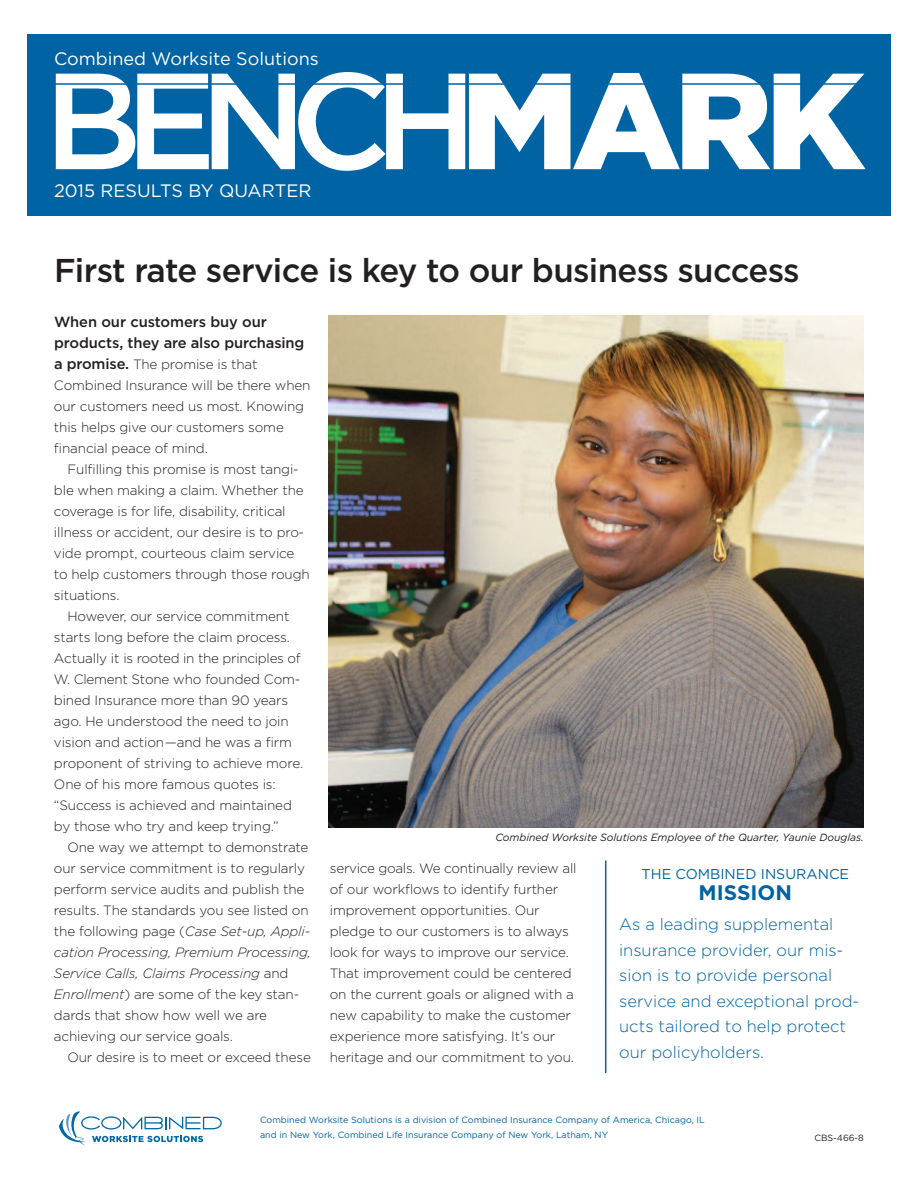
<style>
.page{position:relative;width:918px;height:1188px;background:#fff}
.page>*{position:absolute;margin:0;border:0;box-sizing:border-box;transform-origin:0 0}
.t1{font:500 136.5px "Gotham";letter-spacing:-.125em;color:#fff}
.t2{font:500 33px "Gotham";letter-spacing:-.02em;color:#231f20}
.t3{font:700 21px "Gotham";color:#0063a4}
.t4{font:18px "Gotham";color:#fff}
.t5{font:300 16.5px/25.5px "Gotham";color:#0063a4}
.t6{font:500 14.7px/21px "Gotham";letter-spacing:-.01em;color:#231f20}
.t7{font:14.25px "Gotham";color:#0063a4}
.t8{font:300 13.5px/21px "Gotham";letter-spacing:-.01em;color:#231f20}
.t9{font:italic 300 13.5px "Gotham";letter-spacing:-.01em;color:#231f20}
.t10{font:italic 10.5px "Gotham";letter-spacing:-.005em;color:#231f20}
.t11{font:9px/15px "Gotham";color:#0063a4}
.t12{font:9px "Gotham";color:#231f20}
.s1{font-weight:900}
.s2{font-weight:500;font-size:14.7px}
.s3{font-style:italic}
.s4{font-style:normal}
</style>
<div class="page">
<img style="left:328px;top:315px;width:536px;height:513px">
<div style="left:27px;top:35px;width:864px;height:181px;background:#0063a4"></div>
<svg style="left:59px;top:1111px;width:163px;height:35px"></svg>
<hr style="left:605px;top:861px;width:1px;height:212px;background:#0063a4">
<h3 class="t4" style="left:54px;top:53px;width:266px">Combined Worksite Solutions</h3>
<h1 class="t1" style="left:44px;top:74px;width:823px">BENCH<span class="s1">MARK</span></h1>
<h3 class="t4" style="left:54px;top:184px;width:259px">2015 RESULTS BY QUARTER</h3>
<h2 class="t2" style="left:54px;top:259px;width:747px">First rate service is key to our business success</h2>
<p class="t6" style="left:54px;top:312px;width:252px">When our customers buy our products, they are also purchasing</p>
<p class="t8" style="left:54px;top:355px;width:258px"><span class="s2">a promise.</span> The promise is that<br>Combined Insurance will be there when our customers need us most. Knowing this helps give our customers some financial peace of mind.</p>
<p class="t8" style="left:67px;top:460px;width:233px">Fulfilling this promise is most tangi-</p>
<p class="t8" style="left:54px;top:481px;width:251px">ble when making a claim. Whether the</p>
<p class="t8" style="left:54px;top:502px;width:233px">coverage is for life, disability, critical</p>
<p class="t8" style="left:54px;top:523px;width:252px">illness or accident, our desire is to pro-</p>
<p class="t8" style="left:54px;top:544px;width:242px">vide prompt, courteous claim service</p>
<p class="t8" style="left:54px;top:565px;width:257px">to help customers through those rough</p>
<p class="t8" style="left:54px;top:586px;width:67px">situations.</p>
<p class="t8" style="left:67px;top:607px;width:224px">However, our service commitment</p>
<p class="t8" style="left:54px;top:628px;width:237px">starts long before the claim process.</p>
<p class="t8" style="left:54px;top:649px;width:248px">Actually it is rooted in the principles of</p>
<p class="t8" style="left:54px;top:670px;width:248px">W. Clement Stone who founded Com-</p>
<p class="t8" style="left:54px;top:691px;width:236px">bined Insurance more than 90 years</p>
<p class="t8" style="left:54px;top:712px;width:236px">ago. He understood the need to join</p>
<p class="t8" style="left:54px;top:733px;width:240px">vision and action—and he was a firm</p>
<p class="t8" style="left:54px;top:754px;width:251px">proponent of striving to achieve more.</p>
<p class="t8" style="left:54px;top:775px;width:223px">One of his more famous quotes is:</p>
<p class="t8" style="left:54px;top:796px;width:239px">“Success is achieved and maintained</p>
<p class="t8" style="left:54px;top:817px;width:226px">by those who try and keep trying.”</p>
<p class="t8" style="left:67px;top:838px;width:243px">One way we attempt to demonstrate</p>
<p class="t8" style="left:54px;top:859px;width:253px">our service commitment is to regularly</p>
<p class="t8" style="left:54px;top:880px;width:252px">perform service audits and publish the</p>
<p class="t8" style="left:54px;top:901px;width:256px">results. The standards you see listed on</p>
<p class="t8" style="left:54px;top:922px;width:258px">the following page (<span class="s3">Case Set-up, Appli-</span></p>
<p class="t9" style="left:54px;top:947px;width:259px">cation Processing, Premium Processing,</p>
<p class="t9" style="left:54px;top:968px;width:236px">Service Calls, Claims Processing <span class="s4">and</span></p>
<p class="t8" style="left:54px;top:985px;width:247px"><span class="s3">Enrollment</span>) are some of the key stan-</p>
<p class="t8" style="left:54px;top:1006px;width:215px">dards that show how well we are</p>
<p class="t8" style="left:54px;top:1027px;width:180px">achieving our service goals.</p>
<p class="t8" style="left:67px;top:1048px;width:245px">Our desire is to meet or exceed these</p>
<p class="t10" style="left:495px;top:834px;width:370px">Combined Worksite Solutions Employee of the Quarter, Yaunie Douglas.</p>
<p class="t8" style="left:330px;top:858px;width:248px">service goals. We continually review all of our workflows to identify further improvement opportunities. Our pledge to our customers is to always look for ways to improve our service.<br>That improvement could be centered on the current goals or aligned with a new capability to make the customer experience more satisfying. It’s our heritage and our commitment to you.</p>
<p class="t7" style="left:642px;top:869px;width:209px">THE COMBINED INSURANCE</p>
<h3 class="t3" style="left:699px;top:885px;width:95px">MISSION</h3>
<p class="t5" style="left:619px;top:913px;width:242px">As a leading supplemental insurance provider, our mis&shy;sion is to provide personal service and exceptional prod&shy;ucts tailored to help protect our policyholders.</p>
<p class="t11" style="left:260px;top:1113px;width:446px">Combined Worksite Solutions is a division of Combined Insurance Company of America, Chicago, IL and in New York, Combined Life Insurance Company of New York, Latham, NY</p>
<p class="t12" style="left:814px;top:1135px;width:51px">CBS-466-8</p>
</div>
